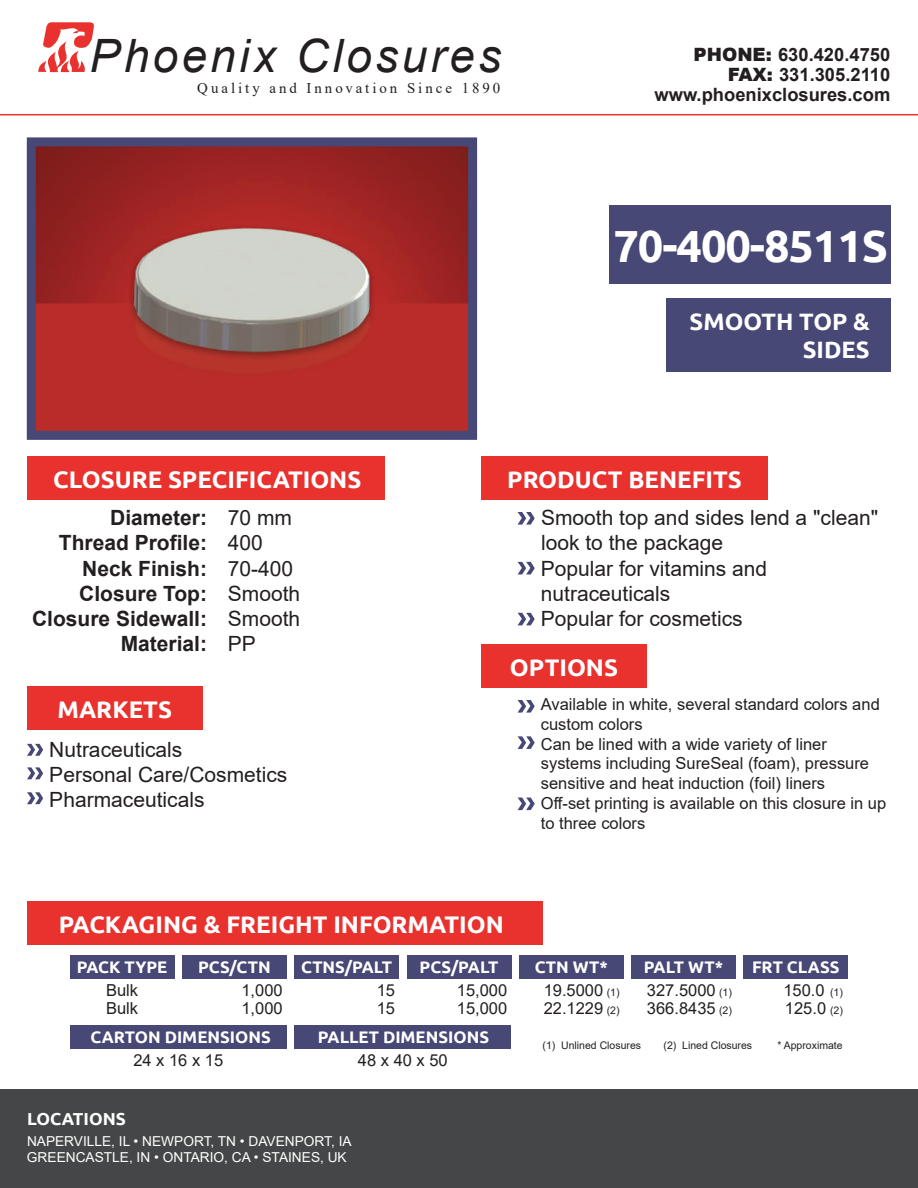
<style>
.page{position:relative;width:918px;height:1188px;background:#fff}
.page>*{position:absolute;margin:0;border:0;box-sizing:border-box;transform-origin:0 0}
.t1{font:italic 46.05px "Arial";letter-spacing:.075em;color:#231f20}
.t2{font:700 45px "Ubuntu";letter-spacing:-.025em;color:#fff}
.t3{font:700 24px "Ubuntu";color:#fff}
.t4{font:700 23.7px/28.5px "Ubuntu";color:#fff;text-align:right}
.t5{font:21px/25.2px "Arial";color:#231f20}
.t6{font:700 21px/25.2px "Arial";color:#231f20;text-align:right}
.t7{font:700 18.3px/20px "Arial";color:#231f20;text-align:right}
.t8{font:700 17.4px "Ubuntu";color:#fff}
.t9{font:700 16.8px "Ubuntu";color:#fff}
.t10{font:16.5px/19.8px "Arial";color:#231f20}
.t11{font:14.85px "Times New Roman";letter-spacing:.2em;color:#231f20}
.t12{font:13.65px/16.5px "Arial";color:#fff}
.t13{font:10.5px "Arial";color:#231f20}
.s1{font-weight:900}
.s2{font-size:10.5px}
</style>
<div class="page">
<img style="left:37px;top:147px;width:430px;height:283px">
<svg style="left:38px;top:22px;width:56px;height:50px"></svg>
<div style="left:27px;top:686px;width:175px;height:44px;background:#e9312e"></div>
<svg style="left:27px;top:744px;width:16px;height:12px"></svg>
<svg style="left:27px;top:767px;width:16px;height:12px"></svg>
<svg style="left:27px;top:792px;width:16px;height:12px"></svg>
<div style="left:481px;top:456px;width:287px;height:44px;background:#e9312e"></div>
<div style="left:27px;top:456px;width:357px;height:44px;background:#e9312e"></div>
<div style="left:481px;top:644px;width:166px;height:44px;background:#e9312e"></div>
<div style="left:27px;top:901px;width:515px;height:44px;background:#e9312e"></div>
<svg style="left:518px;top:512px;width:17px;height:13px"></svg>
<svg style="left:518px;top:562px;width:17px;height:12px"></svg>
<svg style="left:518px;top:613px;width:17px;height:12px"></svg>
<svg style="left:518px;top:700px;width:17px;height:13px"></svg>
<svg style="left:518px;top:736px;width:17px;height:13px"></svg>
<hr style="left:0;top:114px;width:918px;height:1px;background:#e9312e">
<div style="left:667px;top:299px;width:224px;height:73px;background:#474875"></div>
<div style="left:27px;top:137px;width:450px;height:303px;border:9px solid #474875"></div>
<div style="left:610px;top:205px;width:281px;height:79px;background:#474875"></div>
<div style="left:70px;top:955px;width:104px;height:24px;background:#474875"></div>
<div style="left:182px;top:955px;width:105px;height:24px;background:#474875"></div>
<div style="left:294px;top:955px;width:105px;height:24px;background:#474875"></div>
<div style="left:407px;top:955px;width:104px;height:24px;background:#474875"></div>
<div style="left:70px;top:1025px;width:217px;height:24px;background:#474875"></div>
<div style="left:294px;top:1025px;width:217px;height:24px;background:#474875"></div>
<div style="left:519px;top:955px;width:105px;height:24px;background:#474875"></div>
<div style="left:631px;top:955px;width:105px;height:24px;background:#474875"></div>
<div style="left:744px;top:955px;width:104px;height:24px;background:#474875"></div>
<div style="left:0;top:1089px;width:918px;height:99px;background:#454647"></div>
<svg style="left:518px;top:798px;width:17px;height:12px"></svg>
<div style="left:237px;top:266px;width:33px;height:18px;background:#d1d4cc"></div>
<h1 class="t1" style="left:90px;top:26px;width:413px">Phoenix Closures</h1>
<p class="t11" style="left:197px;top:77px;width:305px">Quality and Innovation Since 1890</p>
<p class="t7" style="left:654px;top:45px;width:237px"><span class="s1">PHONE:</span> 630.420.4750<br><span class="s1">FAX:</span> 331.305.2110 www.phoenixclosures.com</p>
<h2 class="t2" style="left:614px;top:218px;width:276px">70-400-8511S</h2>
<h3 class="t4" style="left:690px;top:307px;width:182px">SMOOTH TOP &amp;<br>SIDES</h3>
<h3 class="t3" style="left:53px;top:465px;width:310px">CLOSURE SPECIFICATIONS</h3>
<h3 class="t3" style="left:507px;top:465px;width:236px">PRODUCT BENEFITS</h3>
<p class="t6" style="left:32px;top:505px;width:177px">Diameter:<br>Thread Profile:<br>Neck Finish:<br>Closure Top:<br>Closure Sidewall:<br>Material:</p>
<p class="t5" style="left:228px;top:505px;width:74px">70 mm<br>400<br>70-400<br>Smooth<br>Smooth<br>PP</p>
<h3 class="t3" style="left:57px;top:695px;width:116px">MARKETS</h3>
<p class="t5" style="left:49px;top:737px;width:240px">Nutraceuticals<br>Personal Care/Cosmetics<br>Pharmaceuticals</p>
<p class="t5" style="left:541px;top:505px;width:339px">Smooth top and sides lend a "clean" look to the package</p>
<p class="t5" style="left:541px;top:555px;width:228px">Popular for vitamins and nutraceuticals<br>Popular for cosmetics</p>
<h3 class="t3" style="left:510px;top:653px;width:110px">OPTIONS</h3>
<p class="t10" style="left:541px;top:694px;width:347px">Available in white, several standard colors and custom colors<br>Can be lined with a wide variety of liner systems including SureSeal (foam), pressure sensitive and heat induction (foil) liners<br>Off-set printing is available on this closure in up to three colors</p>
<h3 class="t3" style="left:59px;top:910px;width:447px">PACKAGING &amp; FREIGHT INFORMATION</h3>
<p class="t9" style="left:77px;top:957px;width:92px">PACK TYPE</p>
<p class="t9" style="left:198px;top:957px;width:74px">PCS/CTN</p>
<p class="t9" style="left:301px;top:957px;width:93px">CTNS/PALT</p>
<p class="t9" style="left:420px;top:957px;width:80px">PCS/PALT</p>
<p class="t9" style="left:535px;top:957px;width:75px">CTN WT*</p>
<p class="t9" style="left:644px;top:957px;width:81px">PALT WT*</p>
<p class="t9" style="left:752px;top:957px;width:89px">FRT CLASS</p>
<p class="t10" style="left:783px;top:980px;width:61px;line-height:18.6px">150.0 <span class="s2">(1)<br></span>125.0 <span class="s2">(2)</span></p>
<p class="t10" style="left:106px;top:980px;width:34px;line-height:18.6px">Bulk<br>Bulk</p>
<p class="t10" style="left:241px;top:980px;width:43px;line-height:18.6px">1,000<br>1,000</p>
<p class="t10" style="left:377px;top:980px;width:20px;line-height:18.6px">15<br>15</p>
<p class="t10" style="left:457px;top:980px;width:52px;line-height:18.6px">15,000<br>15,000</p>
<p class="t10" style="left:544px;top:980px;width:77px">19.5000 <span class="s2">(1)</span></p>
<p class="t13" style="left:543px;top:1038px;width:100px">(1) Unlined Closures</p>
<p class="t13" style="left:664px;top:1038px;width:90px">(2) Lined Closures</p>
<p class="t13" style="left:777px;top:1038px;width:67px">* Approximate</p>
<p class="t10" style="left:647px;top:980px;width:86px;line-height:18.6px">327.5000 <span class="s2">(1)<br></span>366.8435 <span class="s2">(2)</span></p>
<p class="t10" style="left:544px;top:998px;width:77px">22.1229 <span class="s2">(2)</span></p>
<p class="t9" style="left:90px;top:1027px;width:182px">CARTON DIMENSIONS</p>
<p class="t9" style="left:318px;top:1027px;width:173px">PALLET DIMENSIONS</p>
<p class="t10" style="left:133px;top:1050px;width:91px">24 x 16 x 15</p>
<p class="t10" style="left:358px;top:1050px;width:91px">48 x 40 x 50</p>
<p class="t8" style="left:27px;top:1108px;width:100px">LOCATIONS</p>
<p class="t12" style="left:27px;top:1133px;width:326px">NAPERVILLE, IL • NEWPORT, TN • DAVENPORT, IA<br>GREENCASTLE, IN • ONTARIO, CA • STAINES, UK</p>
</div>
